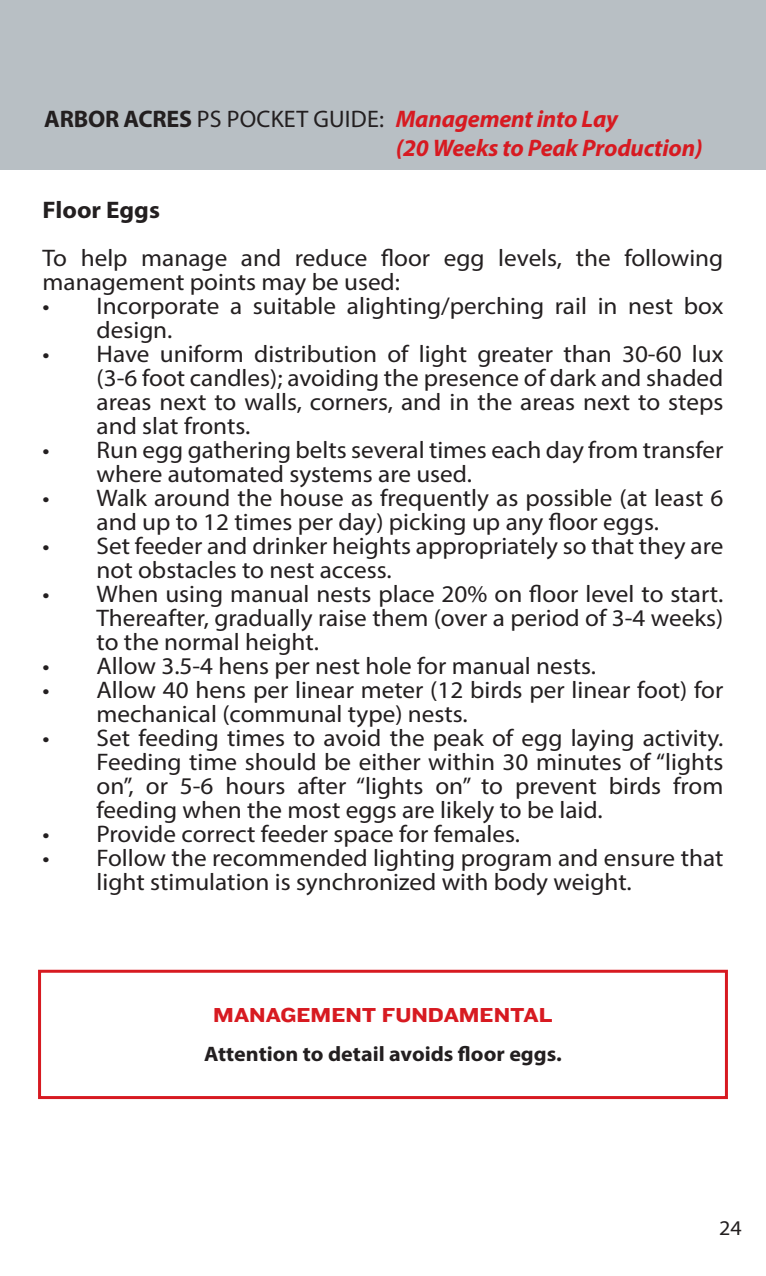
<style>
.page{position:relative;width:766px;height:1276px;background:#fff}
.page>*{position:absolute;margin:0;border:0;box-sizing:border-box;transform-origin:0 0}
.t1{font:24px/24px "Myriad Pro";color:#231f20;scale:1.05 1}
.t2{font:italic 700 24px/28.8px "Myriad Pro";letter-spacing:-.01em;color:#d71a21}
.t3{font:24px "Myriad Pro";color:#231f20}
.t4{font:700 24px "Myriad Pro";color:#231f20;scale:1.05 1}
.t5{font:700 21px "Myriad Pro";color:#231f20;scale:1.05 1}
.t6{font:21px "Knockout 52 Cruiserweight";color:#d71a21;scale:1.05 1}
.t7{font:21px "Myriad Pro";color:#231f20;scale:1.05 1}
.s1{font-weight:700}
</style>
<div class="page">
<div style="left:0;top:0;width:765px;height:170px;background:#b8bfc4"></div>
<div style="left:38px;top:969px;width:689px;height:130px;border:3px solid #d71a21"></div>
<p class="t3" style="left:44px;top:104px;width:341px"><span class="s1">ARBOR ACRES</span> PS POCKET GUIDE:</p>
<p class="t2" style="left:395px;top:103px;width:308px">Management into Lay<br>(20 Weeks to Peak Production)</p>
<p class="t4" style="left:43px;top:194px;width:113px">Floor Eggs</p>
<p class="t1" style="left:43px;top:245px;width:649px">To help manage and reduce floor egg levels, the following management points may be used:</p>
<p class="t1" style="left:97px;top:293px;width:598px;text-indent:-54px">• Incorporate a suitable alighting/perching rail in nest box design.</p>
<p class="t1" style="left:97px;top:341px;width:598px;text-align:justify;text-indent:-54px">• Have uniform distribution of light greater than 30-60 lux (3-6 foot candles); avoiding the presence of dark and shaded areas next to walls, corners, and in the areas next to steps and slat fronts.</p>
<p class="t1" style="left:97px;top:437px;width:598px;text-indent:-54px">• Run egg gathering belts several times each day from transfer where automated systems are used.</p>
<p class="t1" style="left:43px;top:485px;width:649px;text-align:center">• Walk around the house as frequently as possible (at least 6 and up to 12 times per day) picking up any floor eggs.</p>
<p class="t1" style="left:97px;top:533px;width:598px;text-indent:-54px">• Set feeder and drinker heights appropriately so that they are not obstacles to nest access.</p>
<p class="t1" style="left:97px;top:581px;width:598px;text-align:justify;text-indent:-54px">• When using manual nests place 20% on floor level to start.<br>Thereafter, gradually raise them (over a period of 3-4 weeks) to the normal height.</p>
<p class="t1" style="left:43px;top:653px;width:528px">• Allow 3.5-4 hens per nest hole for manual nests.</p>
<p class="t1" style="left:97px;top:677px;width:598px;text-indent:-54px">• Allow 40 hens per linear meter (12 birds per linear foot) for mechanical (communal type) nests.</p>
<p class="t1" style="left:97px;top:725px;width:598px;text-align:justify;text-indent:-54px">• Set feeding times to avoid the peak of egg laying activity.<br>Feeding time should be either within 30 minutes of “lights on”, or 5-6 hours after “lights on” to prevent birds from feeding when the most eggs are likely to be laid.</p>
<p class="t1" style="left:43px;top:821px;width:456px">• Provide correct feeder space for females.</p>
<p class="t1" style="left:97px;top:845px;width:598px;text-indent:-54px">• Follow the recommended lighting program and ensure that light stimulation is synchronized with body weight.</p>
<p class="t6" style="left:213px;top:1000px;width:324px">MANAGEMENT FUNDAMENTAL</p>
<p class="t5" style="left:204px;top:1040px;width:342px">Attention to detail avoids floor eggs.</p>
<p class="t7" style="left:719px;top:1215px;width:23px">24</p>
</div>
